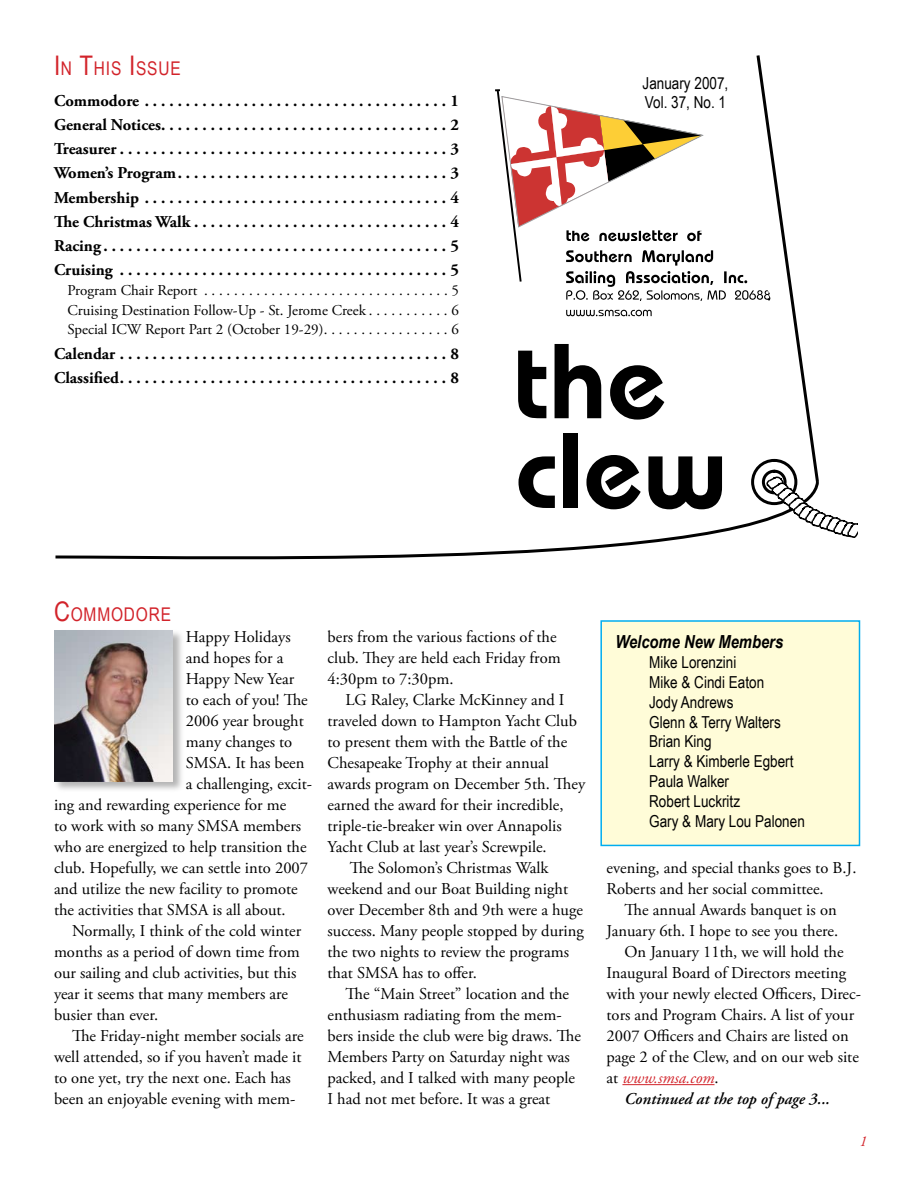
<style>
.page{position:relative;width:918px;height:1188px;background:#fff}
.page>*{position:absolute;margin:0;border:0;box-sizing:border-box;transform-origin:0 0}
.t1{font:18.9px "Arial Narrow";letter-spacing:.045em;color:#d2232a}
.t2{font:italic 700 18px "Arial Narrow";color:#000}
.t3{font:16.5px/21px "Adobe Garamond Pro";color:#000}
.t4{font:700 16.5px/24.3px "Adobe Garamond Pro";color:#000;text-align:justify}
.t5{font:16.5px/19.8px "Arial Narrow";color:#000}
.t6{font:italic 600 16.5px "Adobe Garamond Pro";color:#000}
.t7{font:italic 16.5px "Adobe Garamond Pro";color:#d2232a}
.t8{font:15px "Adobe Garamond Pro";color:#000}
.s1{font-size:27px}
.s2{font-style:normal;color:#000}
</style>
<div class="page">
<div style="left:52px;top:628px;width:133px;height:166px;background:#000;opacity:.3"></div>
<img style="left:54px;top:630px;width:118px;height:151px">
<div style="left:601px;top:621px;width:259px;height:224px;background:#fffcd8"></div>
<div style="left:600px;top:620px;width:260px;height:226px;border:2px solid #00adef"></div>
<hr style="left:622px;top:1084px;width:93px;height:1px;background:#d2232a">
<svg style="left:55px;top:539px;width:626px;height:21px"></svg>
<svg style="left:495px;top:55px;width:363px;height:484px"></svg>
<p class="t1" style="left:54px;top:54px;width:128px"><span class="s1">I</span>n <span class="s1">T</span>his <span class="s1">I</span>ssue</p>
<p class="t4" style="left:54px;top:88px;width:407px">Commodore. .....................................1<br>GeneralNotices....................................2<br>Treasurer. ........................................3<br>Women’sProgram..................................3<br>Membership. .....................................4<br>TheChristmasWalk. ...............................4<br>Racing. ..........................................5<br>Cruising. ........................................5</p>
<p class="t8" style="left:68px;top:281px;width:138px">Program Chair Report ..................................</p>
<p class="t8" style="left:452px;top:281px;width:9px">5</p>
<p class="t8" style="left:68px;top:301px;width:304px">Cruising Destination Follow-Up - St. Jerome Creek............</p>
<p class="t8" style="left:452px;top:301px;width:9px">6</p>
<p class="t8" style="left:68px;top:321px;width:261px">Special ICW Report Part 2 (October 19-29)..................</p>
<p class="t8" style="left:452px;top:321px;width:9px">6</p>
<p class="t4" style="left:54px;top:342px;width:407px">Calendar. ........................................8<br>Classified.........................................8</p>
<p class="t5" style="left:643px;top:72px;width:87px">January 2007,<br>Vol. 37, No. 1</p>
<p class="t1" style="left:54px;top:600px;width:119px"><span class="s1">C</span>ommodore</p>
<p class="t3" style="left:186px;top:627px;width:106px">Happy Holidays</p>
<p class="t3" style="left:186px;top:648px;width:99px">and hopes for a</p>
<p class="t3" style="left:186px;top:669px;width:110px">Happy New Year</p>
<p class="t3" style="left:186px;top:690px;width:124px">to each of you! The</p>
<p class="t3" style="left:186px;top:711px;width:120px">2006 year brought</p>
<p class="t3" style="left:186px;top:732px;width:108px">many changes to</p>
<p class="t3" style="left:186px;top:753px;width:120px">SMSA. It has been</p>
<p class="t3" style="left:186px;top:774px;width:128px">a challenging, excit-</p>
<p class="t3" style="left:54px;top:795px;width:234px">ing and rewarding experience for me</p>
<p class="t3" style="left:54px;top:816px;width:249px">to work with so many SMSA members</p>
<p class="t3" style="left:54px;top:837px;width:254px">who are energized to help transition the</p>
<p class="t3" style="left:54px;top:858px;width:256px">club. Hopefully, we can settle into 2007</p>
<p class="t3" style="left:54px;top:879px;width:245px">and utilize the new facility to promote</p>
<p class="t3" style="left:54px;top:900px;width:233px">the activities that SMSA is all about.</p>
<p class="t3" style="left:72px;top:921px;width:231px">Normally, I think of the cold winter</p>
<p class="t3" style="left:54px;top:942px;width:247px">months as a period of down time from</p>
<p class="t3" style="left:54px;top:963px;width:244px">our sailing and club activities, but this</p>
<p class="t3" style="left:54px;top:984px;width:236px">year it seems that many members are</p>
<p class="t3" style="left:54px;top:1005px;width:106px">busier than ever.</p>
<p class="t3" style="left:72px;top:1026px;width:233px">The Friday-night member socials are</p>
<p class="t3" style="left:54px;top:1047px;width:249px">well attended, so if you haven’t made it</p>
<p class="t3" style="left:54px;top:1068px;width:238px">to one yet, try the next one. Each has</p>
<p class="t3" style="left:54px;top:1089px;width:243px">been an enjoyable evening with mem-</p>
<p class="t3" style="left:328px;top:627px;width:235px">bers from the various factions of the club. They are held each Friday from<br>4:30pm to 7:30pm.</p>
<p class="t3" style="left:346px;top:690px;width:220px">LG Raley, Clarke McKinney and I</p>
<p class="t3" style="left:328px;top:711px;width:251px">traveled down to Hampton Yacht Club</p>
<p class="t3" style="left:328px;top:732px;width:241px">to present them with the Battle of the</p>
<p class="t3" style="left:328px;top:753px;width:223px">Chesapeake Trophy at their annual</p>
<p class="t3" style="left:328px;top:774px;width:259px">awards program on December 5th. They</p>
<p class="t3" style="left:328px;top:795px;width:237px">earned the award for their incredible,</p>
<p class="t3" style="left:328px;top:816px;width:236px">triple-tie-breaker win over Annapolis</p>
<p class="t3" style="left:328px;top:837px;width:221px">Yacht Club at last year’s Screwpile.</p>
<p class="t3" style="left:350px;top:858px;width:200px">The Solomon’s Christmas Walk</p>
<p class="t3" style="left:328px;top:879px;width:242px">weekend and our Boat Building night</p>
<p class="t3" style="left:328px;top:900px;width:257px">over December 8th and 9th were a huge</p>
<p class="t3" style="left:328px;top:921px;width:258px">success. Many people stopped by during</p>
<p class="t3" style="left:328px;top:942px;width:243px">the two nights to review the programs</p>
<p class="t3" style="left:328px;top:963px;width:151px">that SMSA has to offer.</p>
<p class="t3" style="left:346px;top:984px;width:225px">The “Main Street” location and the</p>
<p class="t3" style="left:328px;top:1005px;width:236px">enthusiasm radiating from the mem-</p>
<p class="t3" style="left:328px;top:1026px;width:255px">bers inside the club were big draws. The</p>
<p class="t3" style="left:328px;top:1047px;width:244px">Members Party on Saturday night was</p>
<p class="t3" style="left:328px;top:1068px;width:249px">packed, and I talked with many people</p>
<p class="t3" style="left:328px;top:1089px;width:224px">I had not met before. It was a great</p>
<p class="t2" style="left:615px;top:628px;width:169px">Welcome New Members</p>
<p class="t5" style="left:649px;top:652px;width:157px">Mike Lorenzini<br>Mike &amp; Cindi Eaton<br>Jody Andrews<br>Glenn &amp; Terry Walters<br>Brian King<br>Larry &amp; Kimberle Egbert<br>Paula Walker<br>Robert Luckritz<br>Gary &amp; Mary Lou Palonen</p>
<p class="t3" style="left:607px;top:858px;width:251px">evening, and special thanks goes to B.J.<br>Roberts and her social committee.</p>
<p class="t3" style="left:625px;top:900px;width:214px">The annual Awards banquet is on</p>
<p class="t3" style="left:607px;top:921px;width:233px">January 6th. I hope to see you there.</p>
<p class="t3" style="left:625px;top:942px;width:220px">On January 11th, we will hold the</p>
<p class="t3" style="left:607px;top:963px;width:241px">Inaugural Board of Directors meeting</p>
<p class="t3" style="left:607px;top:984px;width:256px">with your newly elected Officers, Direc-</p>
<p class="t3" style="left:607px;top:1005px;width:249px">tors and Program Chairs. A list of your</p>
<p class="t3" style="left:607px;top:1026px;width:244px">2007 Officers and Chairs are listed on</p>
<p class="t3" style="left:607px;top:1047px;width:254px">page 2 of the Clew, and on our web site</p>
<p class="t7" style="left:607px;top:1068px;width:114px"><span class="s2">at</span> www.smsa.com<span class="s2">.</span></p>
<p class="t6" style="left:625px;top:1089px;width:207px">Continued at the top of page 3...</p>
</div>
